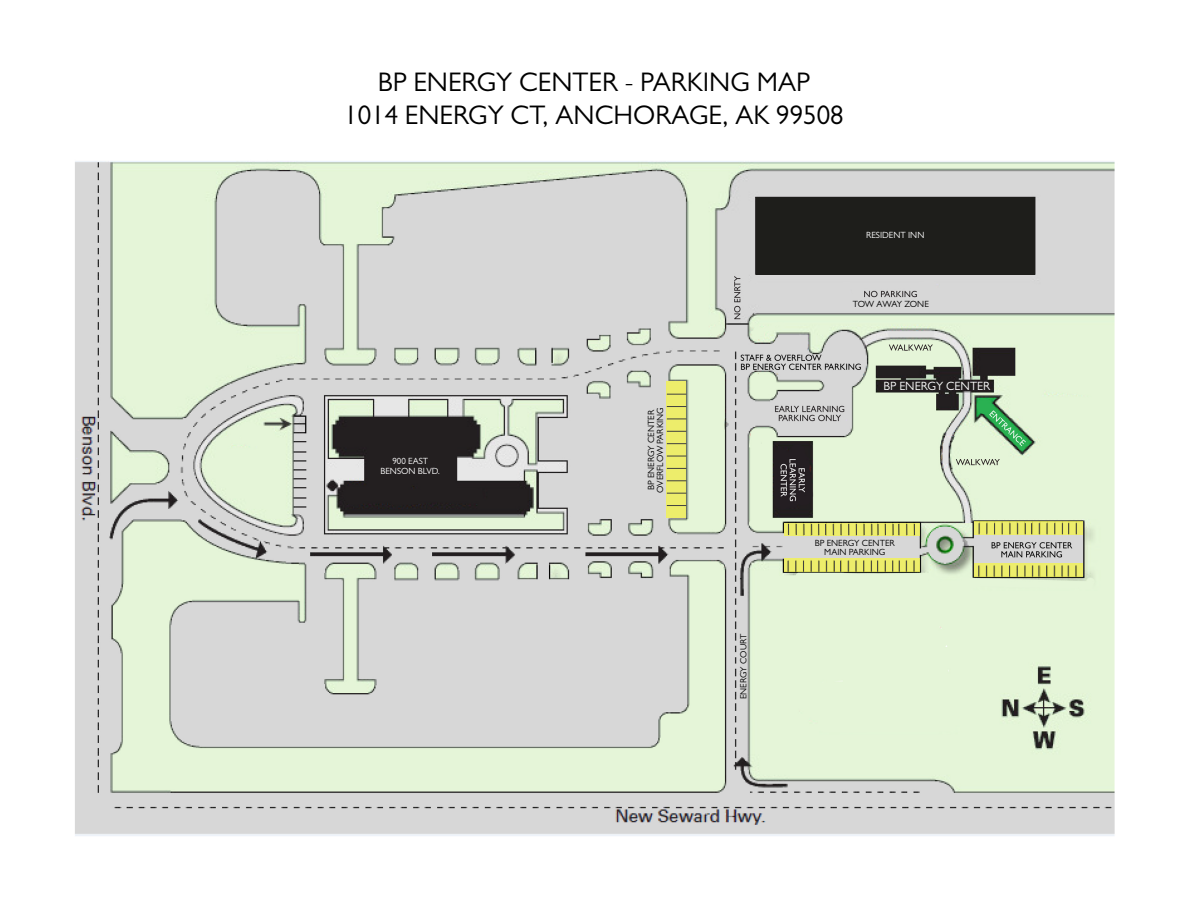
<style>
.page{position:relative;width:1188px;height:918px;background:#fff}
.page>*{position:absolute;margin:0;border:0;box-sizing:border-box;transform-origin:0 0}
.t1{font:27px/33px "Gill Sans MT Pro";color:#000;text-align:center}
.t2{font:12px "Gill Sans MT Pro";color:#fff}
.t3{font:9px/9px "Gill Sans MT Pro";color:#000;text-align:center}
.t4{font:9px/10.8px "Gill Sans MT Pro";color:#fff;text-align:center}
.t5{font:9px "Gill Sans MT Pro";letter-spacing:-.03em;color:#000}
</style>
<div class="page">
<img style="left:75px;top:161px;width:1040px;height:675px">
<img style="left:956px;top:459px;width:44px;height:6px">
<img style="left:889px;top:345px;width:44px;height:6px">
<div style="left:666px;top:381px;width:20px;height:137px;background:#eded6b"></div>
<div style="left:756px;top:197px;width:279px;height:78px;background:#1e1e1b"></div>
<svg style="left:974px;top:563px;width:109px;height:14px"></svg>
<svg style="left:975px;top:522px;width:108px;height:13px"></svg>
<svg style="left:784px;top:558px;width:135px;height:13px;background:#d9d963"></svg>
<svg style="left:784px;top:523px;width:136px;height:12px;background:#d4d462"></svg>
<svg style="left:667px;top:394px;width:19px;height:1px"></svg>
<svg style="left:667px;top:406px;width:19px;height:1px"></svg>
<svg style="left:667px;top:419px;width:19px;height:1px"></svg>
<svg style="left:667px;top:431px;width:19px;height:1px"></svg>
<svg style="left:667px;top:443px;width:19px;height:1px"></svg>
<svg style="left:667px;top:456px;width:19px;height:1px"></svg>
<svg style="left:667px;top:468px;width:19px;height:1px"></svg>
<svg style="left:667px;top:480px;width:19px;height:1px"></svg>
<svg style="left:667px;top:493px;width:19px;height:1px"></svg>
<svg style="left:667px;top:505px;width:19px;height:1px"></svg>
<svg style="left:834px;top:561px;width:7px;height:11px"></svg>
<svg style="left:871px;top:561px;width:7px;height:11px"></svg>
<svg style="left:893px;top:524px;width:6px;height:11px"></svg>
<svg style="left:1032px;top:566px;width:7px;height:11px"></svg>
<svg style="left:1062px;top:566px;width:7px;height:11px"></svg>
<svg style="left:1076px;top:565px;width:1px;height:12px"></svg>
<svg style="left:1025px;top:523px;width:7px;height:11px"></svg>
<svg style="left:1062px;top:523px;width:7px;height:11px"></svg>
<h1 class="t1" style="left:344px;top:65px;width:501px">BP ENERGY CENTER - PARKING MAP<br>1014 ENERGY CT, ANCHORAGE, AK 99508</h1>
<p class="t4" style="left:381px;top:455px;width:61px">900 EAST<br>BENSON BLVD.</p>
<p class="t3" style="left:646px;top:493px;width:88px;rotate:-90deg">BP ENERGY CENTER<br>OVERFLOW PARKING</p>
<p class="t4" style="left:866px;top:229px;width:60px">RESIDENT INN</p>
<p class="t5" style="left:853px;top:299px;width:77px">TOW AWAY ZONE</p>
<h2 class="t2" style="left:884px;top:379px;width:108px">BP ENERGY CENTER</h2>
<p class="t3" style="left:739px;top:699px;width:67px;rotate:-90deg">ENERGY COURT</p>
<p class="t3" style="left:815px;top:539px;width:82px">BP ENERGY CENTER<br>MAIN PARKING</p>
</div>
